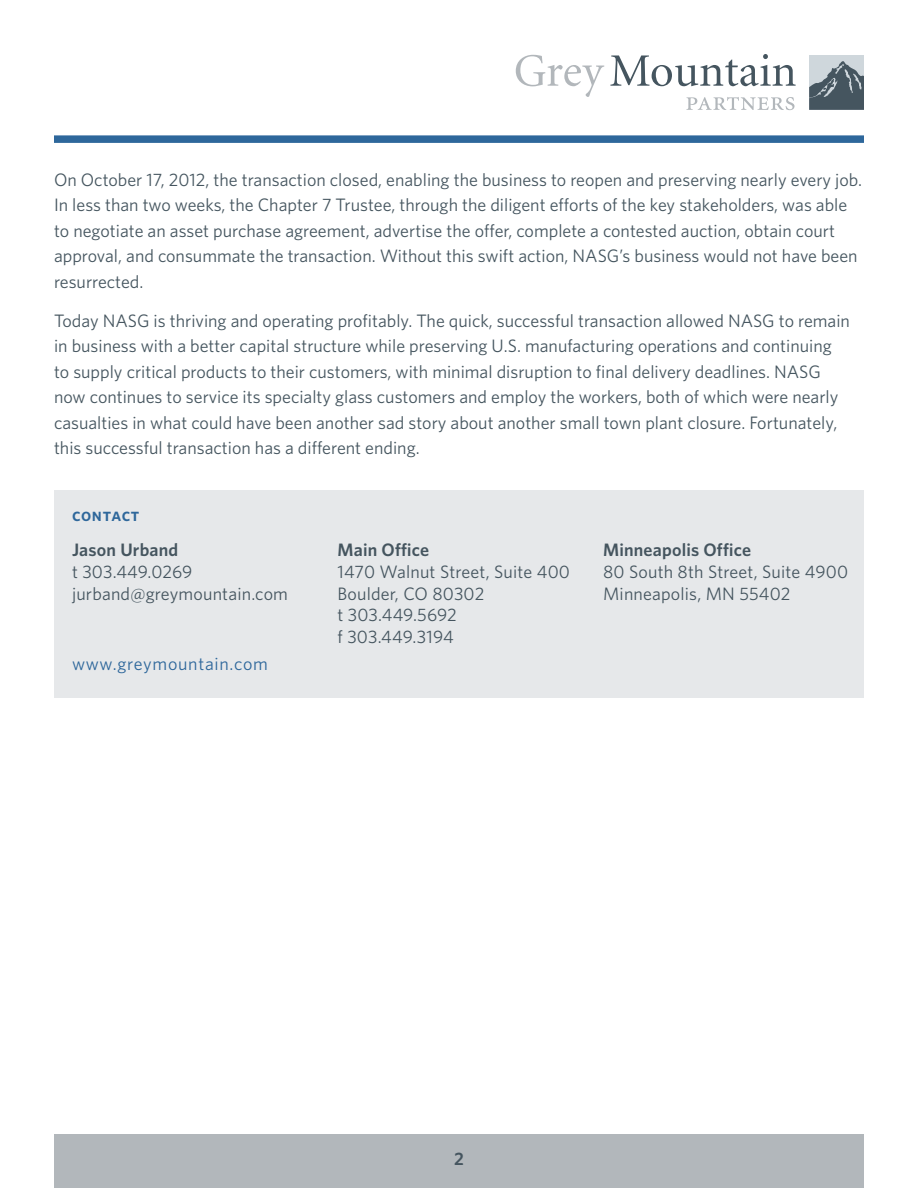
<style>
.page{position:relative;width:918px;height:1188px;background:#fff}
.page>*{position:absolute;margin:0;border:0;box-sizing:border-box;transform-origin:0 0}
.t1{font:18px/25.5px "Whitney";color:#45555f}
.t2{font:18px "Whitney";letter-spacing:.04em;color:#2e679b}
.t3{font:18px "Whitney Semibold SC";letter-spacing:.03em;color:#2e679b}
.t4{font:600 18px "Whitney";color:#45555f}
.s1{font-weight:600}
</style>
<div class="page">
<div style="left:809px;top:56px;width:55px;height:54px;background:#cfd7dc"></div>
<svg style="left:809px;top:61px;width:55px;height:49px"></svg>
<svg style="left:516px;top:55px;width:88px;height:42px"></svg>
<svg style="left:610px;top:54px;width:186px;height:32px"></svg>
<svg style="left:686px;top:97px;width:109px;height:13px"></svg>
<div style="left:54px;top:135px;width:810px;height:8px;background:#2e679b"></div>
<div style="left:54px;top:1134px;width:810px;height:54px;background:#b2b7bb"></div>
<div style="left:54px;top:490px;width:810px;height:208px;background:#e6e8ea"></div>
<p class="t1" style="left:54px;top:166px;width:810px">On October 17, 2012, the transaction closed, enabling the business to reopen and preserving nearly every job.<br>In less than two weeks, the Chapter 7 Trustee, through the diligent efforts of the key stakeholders, was able to negotiate an asset purchase agreement, advertise the offer, complete a contested auction, obtain court approval, and consummate the transaction. Without this swift action, NASG’s business would not have been resurrected.</p>
<p class="t1" style="left:54px;top:307px;width:798px">Today NASG is thriving and operating profitably. The quick, successful transaction allowed NASG to remain in business with a better capital structure while preserving U.S. manufacturing operations and continuing to supply critical products to their customers, with minimal disruption to final delivery deadlines. NASG now continues to service its specialty glass customers and employ the workers, both of which were nearly casualties in what could have been another sad story about another small town plant closure. Fortunately, this successful transaction has a different ending.</p>
<p class="t3" style="left:72px;top:504px;width:69px">contact</p>
<p class="t1" style="left:72px;top:539px;width:218px;line-height:21.6px"><span class="s1">Jason Urband<br></span>t 303.449.0269 jurband@greymountain.com</p>
<p class="t2" style="left:72px;top:652px;width:197px">www.greymountain.com</p>
<p class="t1" style="left:338px;top:539px;width:234px;line-height:21.6px"><span class="s1">Main Office<br></span>1470 Walnut Street, Suite 400<br>Boulder, CO 80302<br>t 303.449.5692<br>f 303.449.3194</p>
<p class="t1" style="left:603px;top:539px;width:247px;line-height:21.6px"><span class="s1">Minneapolis Office<br></span>80 South 8th Street, Suite 4900<br>Minneapolis, MN 55402</p>
<p class="t4" style="left:454px;top:1147px;width:11px">2</p>
</div>
